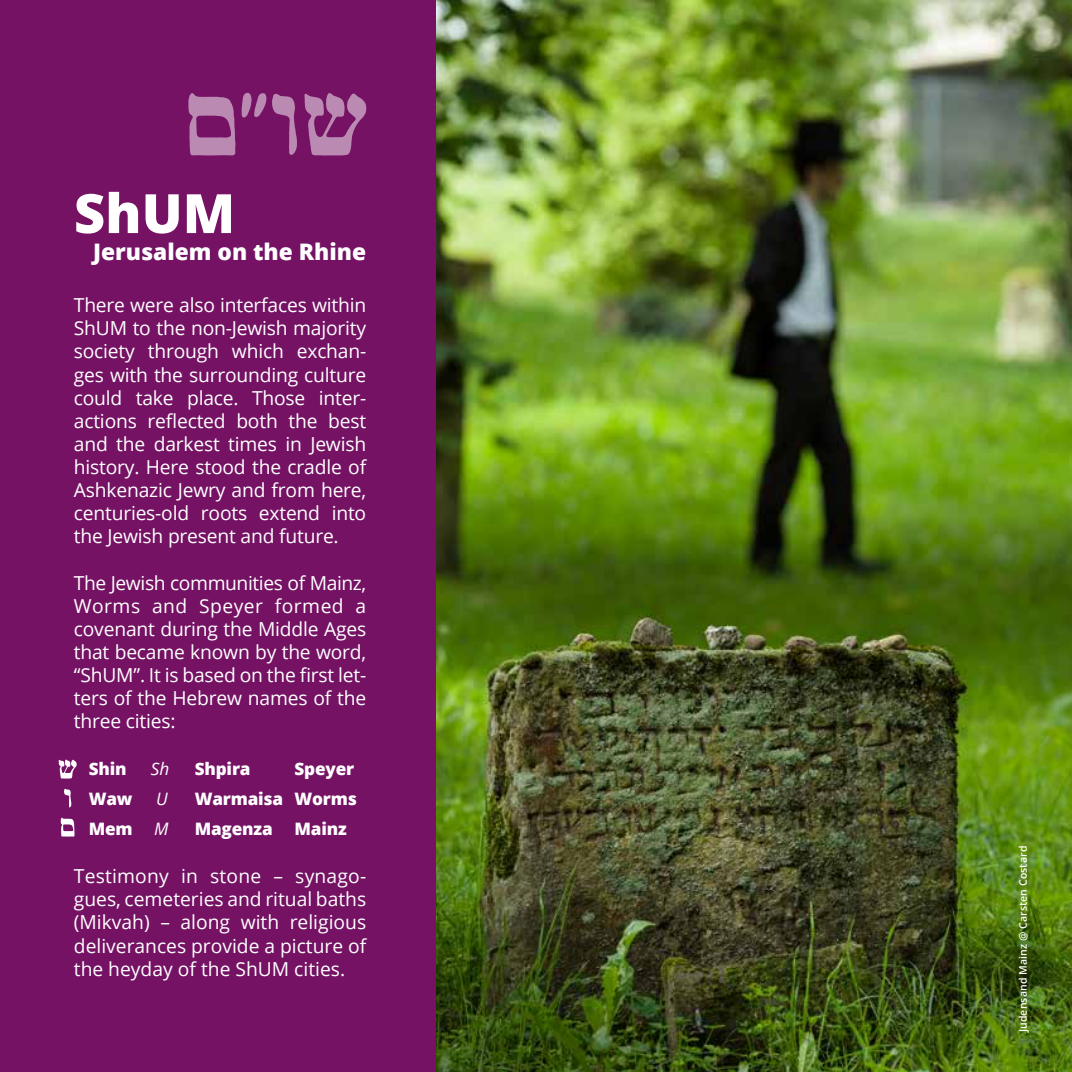
<style>
.page{position:relative;width:1072px;height:1072px;background:#fff}
.page>*{position:absolute;margin:0;border:0;box-sizing:border-box;transform-origin:0 0}
.t1{font:800 54.25px "Open Sans";color:#fff}
.t2{font:800 22.75px "Open Sans";color:#fff}
.t3{font:19.25px/23.1px "Open Sans";letter-spacing:-.01em;color:#fff;text-align:justify}
.t4{font:800 17.15px "Open Sans";letter-spacing:-.01em;color:#fff}
.t5{font:italic 17.15px "Open Sans";color:#fff}
.t6{font:600 10.5px "Open Sans";letter-spacing:.01em;color:#fff}
</style>
<div class="page">
<img style="left:435px;top:0;width:636px;height:1071px">
<div style="left:0;top:0;width:435px;height:1071px;background:#751264"></div>
<svg style="left:304px;top:93px;width:62px;height:62px"></svg>
<svg style="left:272px;top:93px;width:25px;height:62px"></svg>
<svg style="left:188px;top:92px;width:78px;height:63px"></svg>
<svg style="left:59px;top:759px;width:18px;height:19px"></svg>
<svg style="left:61px;top:817px;width:14px;height:19px"></svg>
<svg style="left:64px;top:788px;width:7px;height:19px"></svg>
<h1 class="t1" style="left:74px;top:172px;width:163px">ShUM</h1>
<p class="t2" style="left:93px;top:235px;width:275px">Jerusalem on the Rhine</p>
<p class="t3" style="left:74px;top:293px;width:294px">There were also interfaces within ShUM to the non-Jewish majority society through which exchan&shy;ges with the surrounding culture could take place. Those inter&shy;actions reflected both the best and the darkest times in Jewish history. Here stood the cradle of Ashkenazic Jewry and from here, centuries-old roots extend into the Jewish present and future.</p>
<p class="t3" style="left:74px;top:570px;width:294px">The Jewish communities of Mainz, Worms and Speyer formed a covenant during the Middle Ages that became known by the word, “ShUM”. It is based on the first let&shy;ters of the Hebrew names of the three cities:</p>
<p class="t4" style="left:89px;top:756px;width:39px">Shin</p>
<p class="t5" style="left:151px;top:757px;width:20px">Sh</p>
<p class="t4" style="left:195px;top:756px;width:57px">Shpira</p>
<p class="t4" style="left:294px;top:756px;width:61px">Speyer</p>
<p class="t4" style="left:89px;top:785px;width:45px">Waw</p>
<p class="t5" style="left:156px;top:787px;width:13px">U</p>
<p class="t4" style="left:195px;top:785px;width:164px">Warmaisa Worms</p>
<p class="t4" style="left:89px;top:815px;width:45px">Mem</p>
<p class="t5" style="left:154px;top:817px;width:16px">M</p>
<p class="t4" style="left:195px;top:815px;width:80px">Magenza</p>
<p class="t4" style="left:294px;top:815px;width:54px">Mainz</p>
<p class="t3" style="left:74px;top:864px;width:294px">Testimony in stone – synago&shy;gues, cemeteries and ritual baths (Mikvah) – along with religious deliverances provide a picture of the heyday of the ShUM cities.</p>
<p class="t6" style="left:1015px;top:1032px;width:188px;rotate:-90deg">Judensand Mainz @ Carsten Costard</p>
</div>
